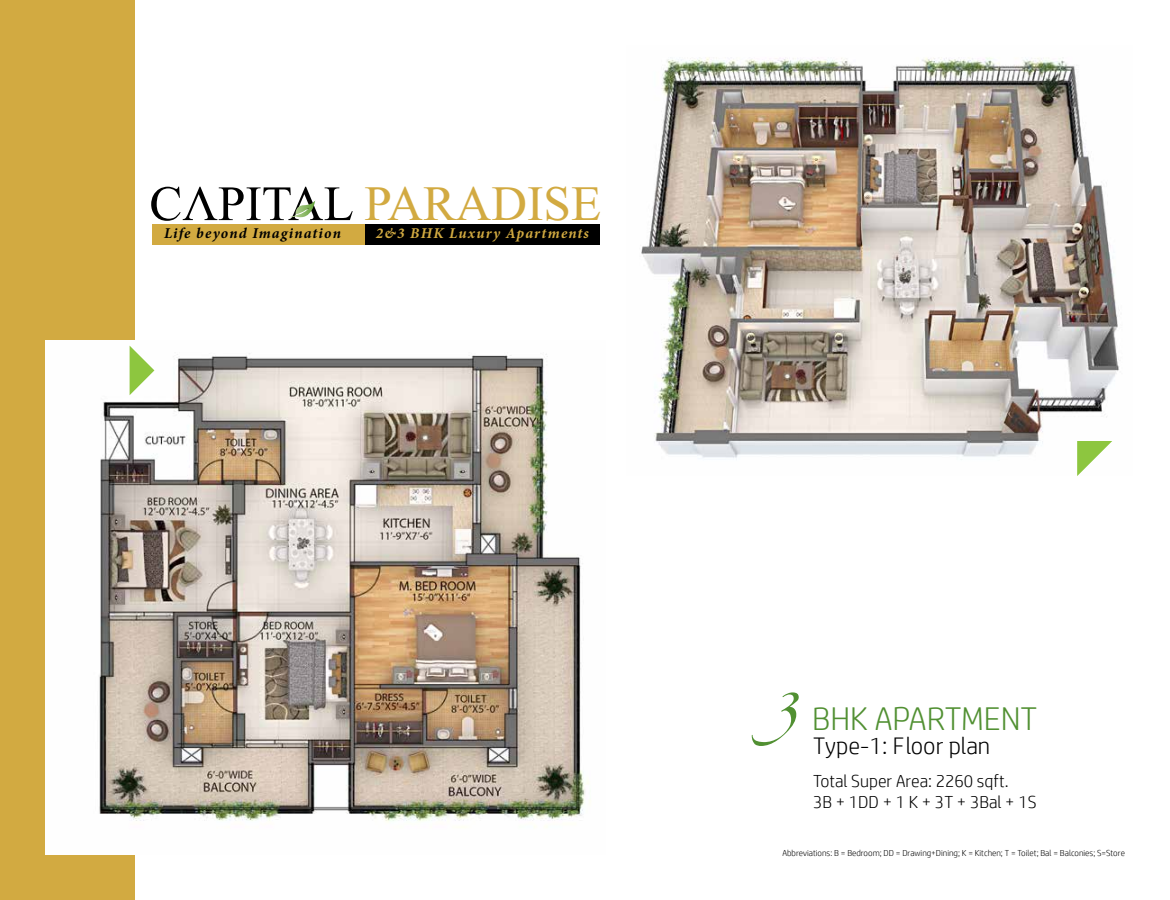
<style>
.page{position:relative;width:1170px;height:900px;background:#fff}
.page>*{position:absolute;margin:0;border:0;box-sizing:border-box;transform-origin:0 0}
.t1{font:129px "Linotype Zapfino Two";color:#519032}
.t2{font:49.38px "Times New Roman";color:#d2aa41}
.t3{font:300 33px "HP Simplified";color:#519032}
.t4{font:300 24px "HP Simplified";color:#000}
.t5{font:300 17.5px/21px "HP Simplified";color:#000}
.t6{font:italic 700 15px "Minion Pro";letter-spacing:.08em;color:#d2aa41}
.t7{font:italic 700 15px "Minion Pro";letter-spacing:.075em;color:#000}
.t8{font:300 8.75px "HP Simplified";color:#000}
</style>
<div class="page">
<div style="left:0;top:0;width:135px;height:900px;background:#d2aa41"></div>
<img style="left:45px;top:340px;width:544px;height:515px">
<img style="left:641px;top:57px;width:478px;height:401px">
<svg style="left:130px;top:346px;width:24px;height:49px"></svg>
<svg style="left:1077px;top:441px;width:35px;height:35px"></svg>
<div style="left:346px;top:224px;width:254px;height:20px;background:#000"></div>
<div style="left:152px;top:224px;width:213px;height:20px;background:#d2aa41"></div>
<svg style="left:151px;top:187px;width:202px;height:34px"></svg>
<h2 class="t2" style="left:365px;top:171px;width:238px">PARADISE</h2>
<h3 class="t7" style="left:164px;top:223px;width:179px">Life beyond Imagination</h3>
<h3 class="t6" style="left:376px;top:223px;width:215px">2&amp;3 BHK Luxury Apartments</h3>
<h1 class="t1" style="left:771px;top:602px;width:30px">3</h1>
<h3 class="t3" style="left:812px;top:700px;width:227px">BHK APARTMENT</h3>
<h3 class="t4" style="left:813px;top:733px;width:179px">Type-1: Floor plan</h3>
<h3 class="t5" style="left:813px;top:770px;width:225px">Total Super Area: 2260 sqft.<br>3B + 1DD + 1 K + 3T + 3Bal + 1S</h3>
<p class="t8" style="left:782px;top:848px;width:344px">Abbreviations: B = Bedroom; DD = Drawing+Dining; K = Kitchen; T = Toilet; Bal = Balconies; S=Store</p>
</div>
